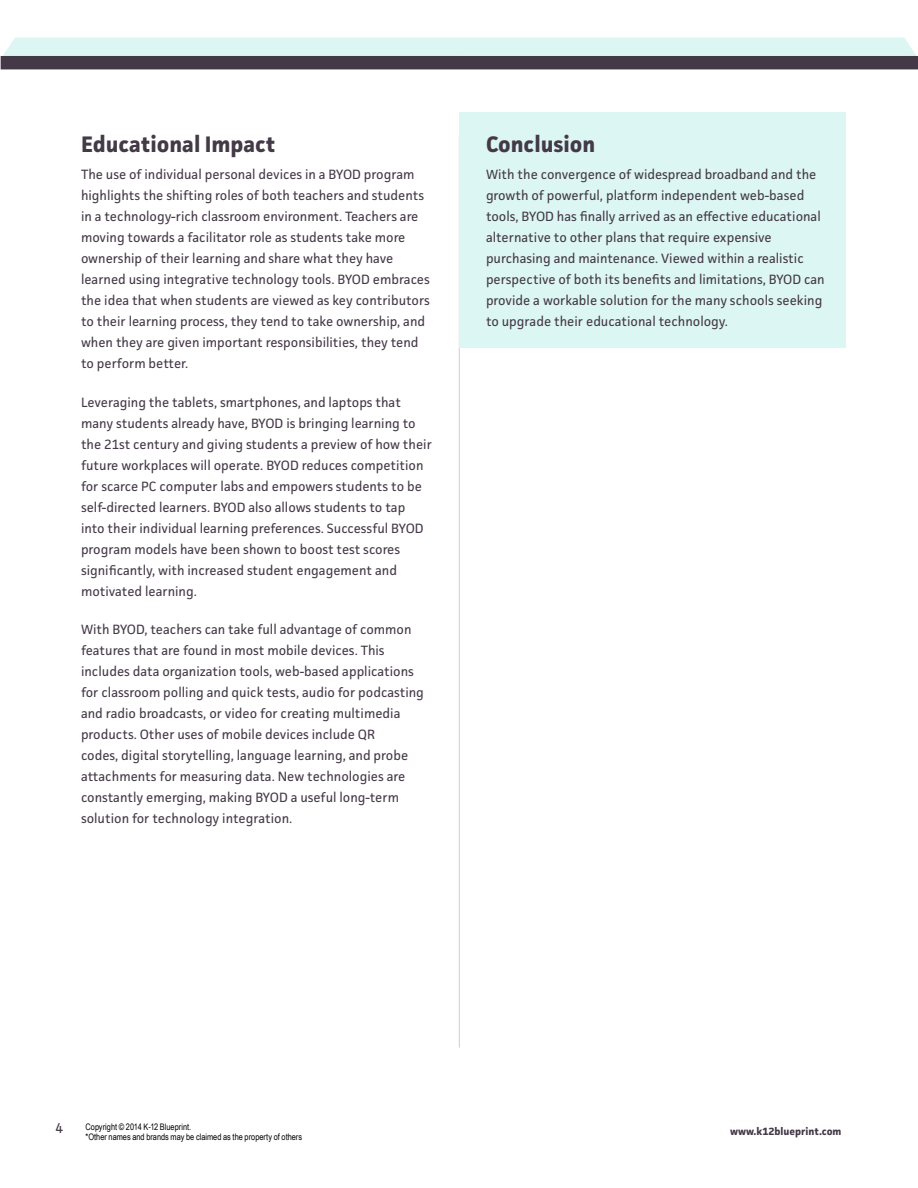
<style>
.page{position:relative;width:918px;height:1188px;background:#fff}
.page>*{position:absolute;margin:0;border:0;box-sizing:border-box;transform-origin:0 0}
.t1{font:700 22.5px "Facit";color:#443947}
.t2{font:14.25px "Facit";color:#443947}
.t3{font:13.5px/21px "Facit";color:#443947}
.t4{font:700 10.5px "Facit";color:#443947}
.t5{font:9px/10.5px "Arial Narrow";color:#000}
</style>
<div class="page">
<div style="left:3px;top:38px;width:914px;height:18px;background:#dcf6f3"></div>
<div style="left:1px;top:56px;width:917px;height:13px;background:#443947"></div>
<hr style="left:459px;top:136px;width:1px;height:912px;background:#000">
<div style="left:459px;top:113px;width:387px;height:235px;background:#dcf6f3"></div>
<h1 class="t1" style="left:81px;top:130px;width:196px">Educational Impact</h1>
<p class="t3" style="left:81px;top:164px;width:350px">The use of individual personal devices in a BYOD program highlights the shifting roles of both teachers and students in a technology-rich classroom environment. Teachers are moving towards a facilitator role as students take more ownership of their learning and share what they have learned using integrative technology tools. BYOD embraces the idea that when students are viewed as key contributors to their learning process, they tend to take ownership, and when they are given important responsibilities, they tend to perform better.</p>
<p class="t3" style="left:81px;top:391px;width:352px">Leveraging the tablets, smartphones, and laptops that many students already have, BYOD is bringing learning to the 21st century and giving students a preview of how their future workplaces will operate. BYOD reduces competition for scarce PC computer labs and empowers students to be self-directed learners. BYOD also allows students to tap into their individual learning preferences. Successful BYOD program models have been shown to boost test scores significantly, with increased student engagement and motivated learning.</p>
<p class="t3" style="left:81px;top:618px;width:344px">With BYOD, teachers can take full advantage of common features that are found in most mobile devices. This includes data organization tools, web-based applications for classroom polling and quick tests, audio for podcasting and radio broadcasts, or video for creating multimedia products. Other uses of mobile devices include QR<br>codes, digital storytelling, language learning, and probe attachments for measuring data. New technologies are constantly emerging, making BYOD a useful long-term solution for technology integration.</p>
<h1 class="t1" style="left:486px;top:130px;width:111px">Conclusion</h1>
<p class="t3" style="left:486px;top:164px;width:340px">With the convergence of widespread broadband and the growth of powerful, platform independent web-based tools, BYOD has finally arrived as an effective educational alternative to other plans that require expensive purchasing and maintenance. Viewed within a realistic perspective of both its benefits and limitations, BYOD can provide a workable solution for the many schools seeking to upgrade their educational technology.</p>
<p class="t2" style="left:56px;top:1120px;width:9px">4</p>
<p class="t5" style="left:86px;top:1121px;width:218px">Copyright © 2014 K-12 Blueprint.<br>*Other names and brands may be claimed as the property of others</p>
<p class="t4" style="left:730px;top:1124px;width:113px">www.k12blueprint.com</p>
</div>
